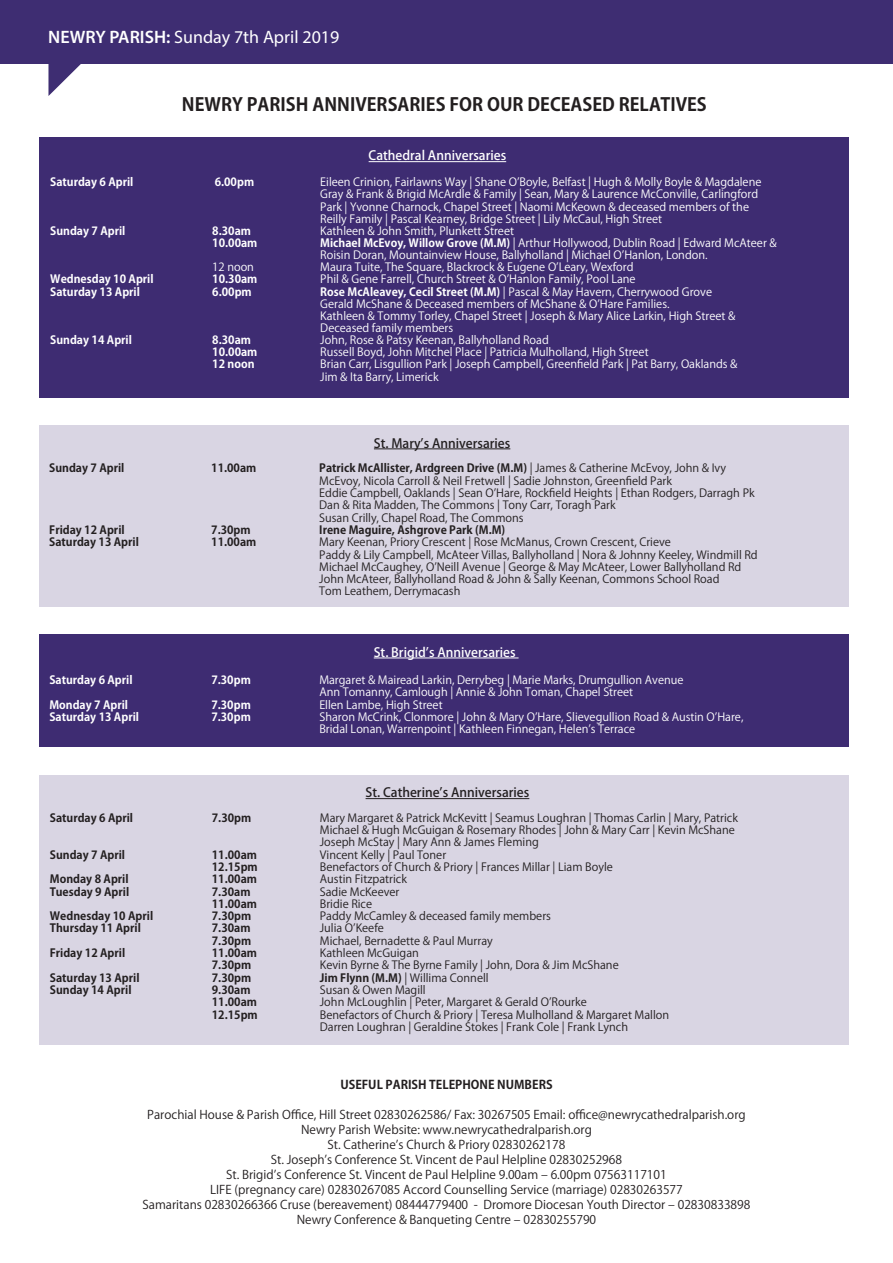
<style>
.page{position:relative;width:893px;height:1263px;background:#fff}
.page>*{position:absolute;margin:0;border:0;box-sizing:border-box;transform-origin:0 0}
.t1{font:700 18px "Koz Go Pro";color:#231f20}
.t2{font:18px "Myriad Pro";color:#fff}
.t3{font:500 12.75px "Koz Go Pro";color:#231f20}
.t4{font:500 12.75px "Koz Go Pro";color:#fff}
.t5{font:12px/15px "Koz Go Pro";color:#231f20;text-align:center}
.t6{font:700 12px "Koz Go Pro";color:#231f20}
.t7{font:11.25px/12.1px "Koz Go Pro";color:#fff}
.t8{font:11.25px/12.3px "Koz Go Pro";color:#231f20}
.t9{font:700 11.25px "Koz Go Pro";color:#231f20}
.t10{font:700 11.25px "Koz Go Pro";color:#fff}
.s1{font-weight:600}
.s2{font-weight:700}
</style>
<div class="page">
<div style="left:40px;top:775px;width:809px;height:270px;background:#d9d5e3"></div>
<div style="left:40px;top:634px;width:809px;height:112px;background:#3e2c72"></div>
<div style="left:40px;top:426px;width:809px;height:181px;background:#d9d5e3"></div>
<div style="left:40px;top:137px;width:809px;height:261px;background:#3e2c72"></div>
<hr style="left:369px;top:161px;width:137px;height:1px;background:#fff">
<hr style="left:374px;top:658px;width:145px;height:1px;background:#fff">
<hr style="left:374px;top:448px;width:136px;height:1px;background:#231f20">
<hr style="left:366px;top:798px;width:163px;height:1px;background:#231f20">
<div style="left:0;top:0;width:893px;height:63px;background:#3e2d72"></div>
<svg style="left:48px;top:63px;width:39px;height:33px"></svg>
<h1 class="t2" style="left:48px;top:25px;width:293px"><span class="s1">NEWRY PARISH:</span> Sunday 7th April 2019</h1>
<h1 class="t1" style="left:182px;top:93px;width:526px">NEWRY PARISH ANNIVERSARIES FOR OUR DECEASED RELATIVES</h1>
<p class="t4" style="left:369px;top:148px;width:139px">Cathedral Anniversaries</p>
<p class="t10" style="left:50px;top:175px;width:85px">Saturday 6 April</p>
<p class="t10" style="left:215px;top:175px;width:41px">6.00pm</p>
<p class="t7" style="left:320px;top:176px;width:443px">Eileen Crinion, Fairlawns Way | Shane OʼBoyle, Belfast | Hugh &amp; Molly Boyle &amp; Magdalene Gray &amp; Frank &amp; Brigid McArdle &amp; Family | Sean, Mary &amp; Laurence McConville, Carlingford Park | Yvonne Charnock, Chapel Street | Naomi McKeown &amp; deceased members of the Reilly Family | Pascal Kearney, Bridge Street | Lily McCaul, High Street</p>
<p class="t10" style="left:50px;top:223px;width:77px">Sunday 7 April</p>
<p class="t10" style="left:212px;top:223px;width:40px">8.30am</p>
<p class="t7" style="left:320px;top:225px;width:195px">Kathleen &amp; John Smith, Plunkett Street</p>
<p class="t10" style="left:212px;top:236px;width:47px">10.00am</p>
<p class="t7" style="left:320px;top:237px;width:458px"><span class="s2">Michael McEvoy, Willow Grove (M.M)</span> | Arthur Hollywood, Dublin Road | Edward McAteer &amp;<br>Roisin Doran, Mountainview House, Ballyholland | Michael OʼHanlon, London.</p>
<p class="t7" style="left:212px;top:261px;width:43px">12 noon</p>
<p class="t7" style="left:320px;top:261px;width:315px">Maura Tuite, The Square, Blackrock &amp; Eugene OʼLeary, Wexford</p>
<p class="t10" style="left:50px;top:272px;width:105px">Wednesday 10 April</p>
<p class="t10" style="left:212px;top:272px;width:47px">10.30am</p>
<p class="t7" style="left:320px;top:273px;width:317px">Phil &amp; Gene Farrell, Church Street &amp; OʼHanlon Family, Pool Lane</p>
<p class="t10" style="left:50px;top:284px;width:91px">Saturday 13 April</p>
<p class="t10" style="left:212px;top:284px;width:41px">6.00pm</p>
<p class="t7" style="left:320px;top:286px;width:417px"><span class="s2">Rose McAleavey, Cecil Street (M.M)</span> | Pascal &amp; May Havern, Cherrywood Grove Gerald McShane &amp; Deceased members of McShane &amp; OʼHare Families.<br>Kathleen &amp; Tommy Torley, Chapel Street | Joseph &amp; Mary Alice Larkin, High Street &amp; Deceased family members</p>
<p class="t10" style="left:50px;top:333px;width:83px">Sunday 14 April</p>
<p class="t10" style="left:212px;top:333px;width:40px">8.30am</p>
<p class="t7" style="left:320px;top:334px;width:230px">John, Rose &amp; Patsy Keenan, Ballyholland Road</p>
<p class="t10" style="left:212px;top:345px;width:47px">10.00am</p>
<p class="t7" style="left:320px;top:346px;width:330px">Russell Boyd, John Mitchel Place | Patricia Mulholland, High Street</p>
<p class="t10" style="left:212px;top:357px;width:44px">12 noon</p>
<p class="t7" style="left:320px;top:359px;width:419px">Brian Carr, Lisgullion Park | Joseph Campbell, Greenfield Park | Pat Barry, Oaklands &amp;<br>Jim &amp; Ita Barry, Limerick</p>
<p class="t3" style="left:374px;top:435px;width:138px">St. Maryʼs Anniversaries</p>
<p class="t9" style="left:49px;top:461px;width:77px">Sunday 7 April</p>
<p class="t9" style="left:211px;top:461px;width:47px">11.00am</p>
<p class="t8" style="left:319px;top:462px;width:437px"><span class="s2">Patrick McAllister, Ardgreen Drive (M.M)</span> | James &amp; Catherine McEvoy, John &amp; Ivy McEvoy, Nicola Carroll &amp; Neil Fretwell | Sadie Johnston, Greenfield Park<br>Eddie Campbell, Oaklands | Sean OʼHare, Rockfield Heights | Ethan Rodgers, Darragh Pk Dan &amp; Rita Madden, The Commons | Tony Carr, Toragh Park<br>Susan Crilly, Chapel Road, The Commons</p>
<p class="t9" style="left:49px;top:523px;width:77px">Friday 12 April</p>
<p class="t9" style="left:211px;top:523px;width:41px">7.30pm</p>
<p class="t9" style="left:319px;top:523px;width:188px">Irene Maguire, Ashgrove Park (M.M)</p>
<p class="t9" style="left:49px;top:535px;width:91px">Saturday 13 April</p>
<p class="t9" style="left:211px;top:535px;width:47px">11.00am</p>
<p class="t8" style="left:319px;top:536px;width:440px">Mary Keenan, Priory Crescent | Rose McManus, Crown Crescent, Crieve<br>Paddy &amp; Lily Campbell, McAteer Villas, Ballyholland | Nora &amp; Johnny Keeley, Windmill Rd Michael McCaughey, OʼNeill Avenue | George &amp; May McAteer, Lower Ballyholland Rd John McAteer, Ballyholland Road &amp; John &amp; Sally Keenan, Commons School Road<br>Tom Leathem, Derrymacash</p>
<p class="t4" style="left:374px;top:644px;width:143px">St. Brigidʼs Anniversaries</p>
<p class="t10" style="left:49px;top:673px;width:85px">Saturday 6 April</p>
<p class="t10" style="left:211px;top:673px;width:41px">7.30pm</p>
<p class="t7" style="left:319px;top:674px;width:366px">Margaret &amp; Mairead Larkin, Derrybeg | Marie Marks, Drumgullion Avenue<br>Ann Tomanny, Camlough | Annie &amp; John Toman, Chapel Street</p>
<p class="t10" style="left:49px;top:697px;width:80px">Monday 7 April</p>
<p class="t10" style="left:211px;top:697px;width:41px">7.30pm</p>
<p class="t7" style="left:319px;top:699px;width:125px">Ellen Lambe, High Street</p>
<p class="t10" style="left:49px;top:709px;width:91px">Saturday 13 April</p>
<p class="t10" style="left:211px;top:709px;width:41px">7.30pm</p>
<p class="t7" style="left:319px;top:711px;width:426px">Sharon McCrink, Clonmore | John &amp; Mary OʼHare, Slievegullion Road &amp; Austin OʼHare,<br>Bridal Lonan, Warrenpoint | Kathleen Finnegan, Helenʼs Terrace</p>
<p class="t3" style="left:366px;top:784px;width:165px">St. Catherineʼs Anniversaries</p>
<p class="t9" style="left:50px;top:810px;width:85px">Saturday 6 April</p>
<p class="t9" style="left:212px;top:810px;width:41px">7.30pm</p>
<p class="t8" style="left:320px;top:812px;width:419px">Mary Margaret &amp; Patrick McKevitt | Seamus Loughran | Thomas Carlin | Mary, Patrick<br>Michael &amp; Hugh McGuigan &amp; Rosemary Rhodes | John &amp; Mary Carr | Kevin McShane<br>Joseph McStay | Mary Ann &amp; James Fleming</p>
<p class="t9" style="left:50px;top:847px;width:77px">Sunday 7 April</p>
<p class="t9" style="left:212px;top:847px;width:47px">11.00am</p>
<p class="t8" style="left:320px;top:849px;width:128px">Vincent Kelly | Paul Toner</p>
<p class="t9" style="left:212px;top:859px;width:47px">12.15pm</p>
<p class="t8" style="left:320px;top:861px;width:294px">Benefactors of Church &amp; Priory | Frances Millar | Liam Boyle</p>
<p class="t9" style="left:50px;top:872px;width:80px">Monday 8 April</p>
<p class="t9" style="left:212px;top:872px;width:47px">11.00am</p>
<p class="t8" style="left:320px;top:873px;width:89px">Austin Fitzpatrick</p>
<p class="t9" style="left:50px;top:884px;width:81px">Tuesday 9 April</p>
<p class="t9" style="left:212px;top:884px;width:40px">7.30am</p>
<p class="t8" style="left:320px;top:885px;width:81px">Sadie McKeever</p>
<p class="t9" style="left:212px;top:896px;width:47px">11.00am</p>
<p class="t8" style="left:320px;top:898px;width:54px">Bridie Rice</p>
<p class="t9" style="left:50px;top:909px;width:105px">Wednesday 10 April</p>
<p class="t9" style="left:212px;top:909px;width:41px">7.30pm</p>
<p class="t8" style="left:320px;top:910px;width:233px">Paddy McCamley &amp; deceased family members</p>
<p class="t9" style="left:50px;top:921px;width:92px">Thursday 11 April</p>
<p class="t9" style="left:212px;top:921px;width:40px">7.30am</p>
<p class="t8" style="left:320px;top:922px;width:66px">Julia OʼKeefe</p>
<p class="t9" style="left:212px;top:933px;width:41px">7.30pm</p>
<p class="t8" style="left:320px;top:935px;width:174px">Michael, Bernadette &amp; Paul Murray</p>
<p class="t9" style="left:50px;top:946px;width:77px">Friday 12 April</p>
<p class="t9" style="left:212px;top:946px;width:47px">11.00am</p>
<p class="t8" style="left:320px;top:947px;width:100px">Kathleen McGuigan</p>
<p class="t9" style="left:212px;top:958px;width:41px">7.30pm</p>
<p class="t8" style="left:320px;top:959px;width:300px">Kevin Byrne &amp; The Byrne Family | John, Dora &amp; Jim McShane</p>
<p class="t9" style="left:50px;top:970px;width:91px">Saturday 13 April</p>
<p class="t9" style="left:212px;top:970px;width:41px">7.30pm</p>
<p class="t8" style="left:320px;top:972px;width:170px"><span class="s2">Jim Flynn (M.M)</span> | Willima Connell</p>
<p class="t9" style="left:50px;top:982px;width:83px">Sunday 14 April</p>
<p class="t9" style="left:212px;top:982px;width:40px">9.30am</p>
<p class="t8" style="left:320px;top:984px;width:107px">Susan &amp; Owen Magill</p>
<p class="t9" style="left:212px;top:995px;width:47px">11.00am</p>
<p class="t8" style="left:320px;top:996px;width:268px">John McLoughlin | Peter, Margaret &amp; Gerald OʼRourke</p>
<p class="t9" style="left:212px;top:1007px;width:47px">12.15pm</p>
<p class="t8" style="left:320px;top:1008px;width:351px">Benefactors of Church &amp; Priory | Teresa Mulholland &amp; Margaret Mallon<br>Darren Loughran | Geraldine Stokes | Frank Cole | Frank Lynch</p>
<p class="t6" style="left:340px;top:1077px;width:214px">USEFUL PARISH TELEPHONE NUMBERS</p>
<p class="t5" style="left:143px;top:1108px;width:609px">Parochial House &amp; Parish Office, Hill Street 02830262586/ Fax: 30267505 Email: office@newrycathedralparish.org Newry Parish Website: www.newrycathedralparish.org<br>St. Catherineʼs Church &amp; Priory 02830262178<br>St. Josephʼs Conference St. Vincent de Paul Helpline 02830252968<br>St. Brigidʼs Conference St. Vincent de Paul Helpline 9.00am ‒ 6.00pm 07563117101<br>LIFE (pregnancy care) 02830267085 Accord Counselling Service (marriage) 02830263577<br>Samaritans 02830266366 Cruse (bereavement) 08444779400 - Dromore Diocesan Youth Director ‒ 02830833898<br>Newry Conference &amp; Banqueting Centre ‒ 02830255790</p>
</div>
